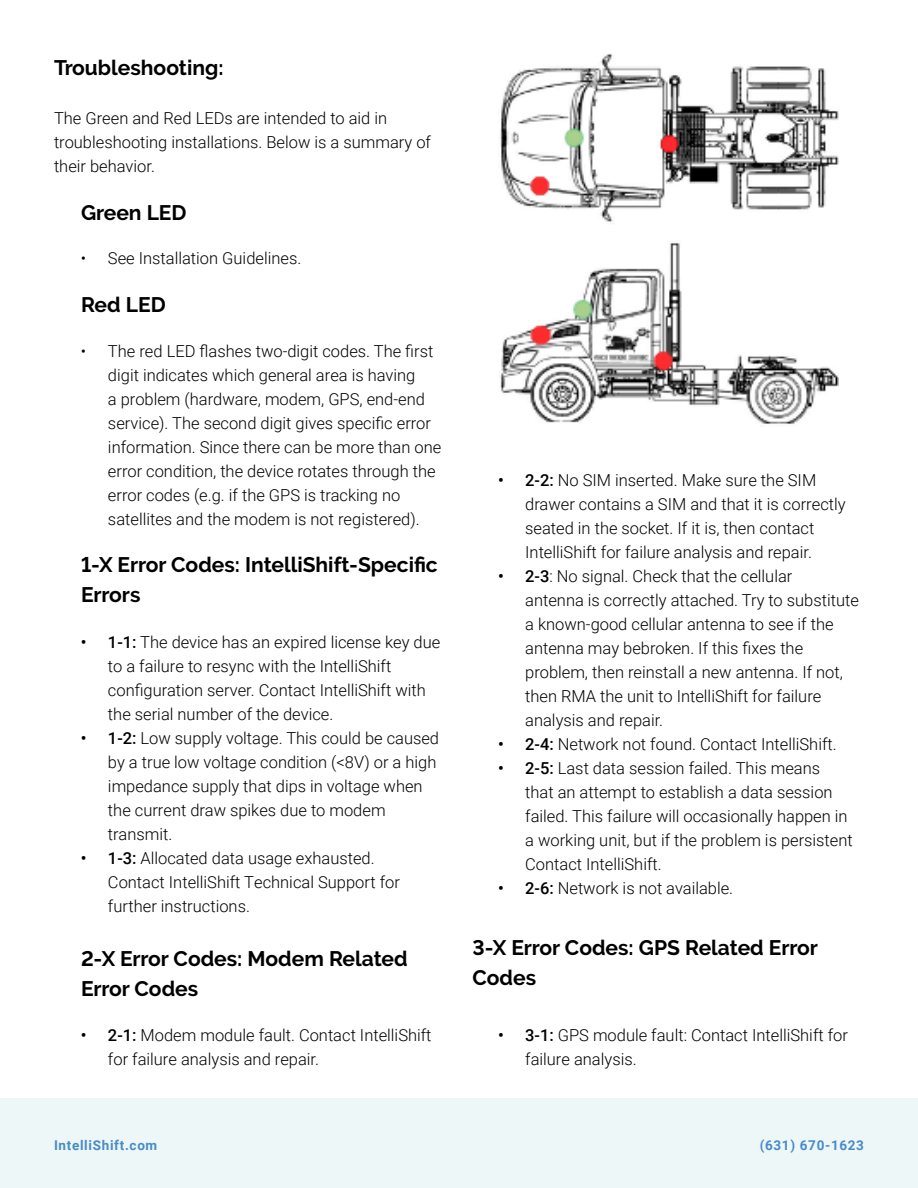
<style>
.page{position:relative;width:918px;height:1188px;background:#fff}
.page>*{position:absolute;margin:0;border:0;box-sizing:border-box;transform-origin:0 0}
.t1{font:700 21px/30px "Raleway";color:#000}
.t2{font:300 16.5px/24px "Roboto";color:#000}
.t3{font:700 13.5px "Roboto";letter-spacing:.05em;color:#498bc9}
.s1{font-weight:500}
</style>
<div class="page">
<div style="left:0;top:1098px;width:918px;height:90px;background:#edf7f7"></div>
<img style="left:500px;top:54px;width:338px;height:370px">
<p class="t1" style="left:54px;top:53px;width:171px">Troubleshooting:</p>
<p class="t2" style="left:54px;top:105px;width:379px">The Green and Red LEDs are intended to aid in troubleshooting installations. Below is a summary of their behavior.</p>
<p class="t1" style="left:81px;top:197px;width:107px">Green LED</p>
<p class="t2" style="left:81px;top:246px;width:222px">• See Installation Guidelines.</p>
<p class="t1" style="left:81px;top:290px;width:86px">Red LED</p>
<p class="t2" style="left:108px;top:338px;width:335px;text-indent:-27px">• The red LED flashes two-digit codes. The first digit indicates which general area is having<br>a problem (hardware, modem, GPS, end-end service). The second digit gives specific error information. Since there can be more than one error condition, the device rotates through the error codes (e.g. if the GPS is tracking no satellites and the modem is not registered).</p>
<p class="t1" style="left:81px;top:550px;width:358px">1-X Error Codes: IntelliShift-Specific<br>Errors</p>
<p class="t2" style="left:108px;top:629px;width:334px;text-indent:-27px"><span class="s1">• 1-1:</span> The device has an expired license key due to a failure to resync with the IntelliShift configuration server. Contact IntelliShift with the serial number of the device.</p>
<p class="t2" style="left:108px;top:725px;width:333px;text-indent:-27px"><span class="s1">• 1-2:</span> Low supply voltage. This could be caused by a true low voltage condition (&lt;8V) or a high impedance supply that dips in voltage when the current draw spikes due to modem transmit.</p>
<p class="t2" style="left:108px;top:845px;width:293px;text-indent:-27px"><span class="s1">• 1-3:</span> Allocated data usage exhausted.<br>Contact IntelliShift Technical Support for further instructions.</p>
<p class="t1" style="left:81px;top:944px;width:328px">2-X Error Codes: Modem Related<br>Error Codes</p>
<p class="t2" style="left:525px;top:468px;width:322px;text-indent:-27px"><span class="s1">• 2-2:</span> No SIM inserted. Make sure the SIM drawer contains a SIM and that it is correctly seated in the socket. If it is, then contact IntelliShift for failure analysis and repair.</p>
<p class="t2" style="left:525px;top:564px;width:335px;text-indent:-27px"><span class="s1">• 2-3</span>: No signal. Check that the cellular<br>antenna is correctly attached. Try to substitute a known-good cellular antenna to see if the antenna may bebroken. If this fixes the problem, then reinstall a new antenna. If not, then RMA the unit to IntelliShift for failure analysis and repair.</p>
<p class="t2" style="left:498px;top:732px;width:340px"><span class="s1">• 2-4:</span> Network not found. Contact IntelliShift.</p>
<p class="t2" style="left:525px;top:756px;width:329px;text-indent:-27px"><span class="s1">• 2-5:</span> Last data session failed. This means<br>that an attempt to establish a data session failed. This failure will occasionally happen in a working unit, but if the problem is persistent Contact IntelliShift.</p>
<p class="t2" style="left:498px;top:876px;width:237px"><span class="s1">• 2-6:</span> Network is not available.</p>
<p class="t1" style="left:472px;top:932px;width:347px">3-X Error Codes: GPS Related Error<br>Codes</p>
<p class="t2" style="left:108px;top:1022px;width:325px;text-indent:-27px"><span class="s1">• 2-1:</span> Modem module fault. Contact IntelliShift for failure analysis and repair.</p>
<p class="t2" style="left:525px;top:1022px;width:324px;text-indent:-27px"><span class="s1">• 3-1:</span> GPS module fault: Contact IntelliShift for failure analysis.</p>
<p class="t3" style="left:54px;top:1136px;width:105px">IntelliShift.com</p>
<p class="t3" style="left:760px;top:1136px;width:106px">(631) 670-1623</p>
</div>
